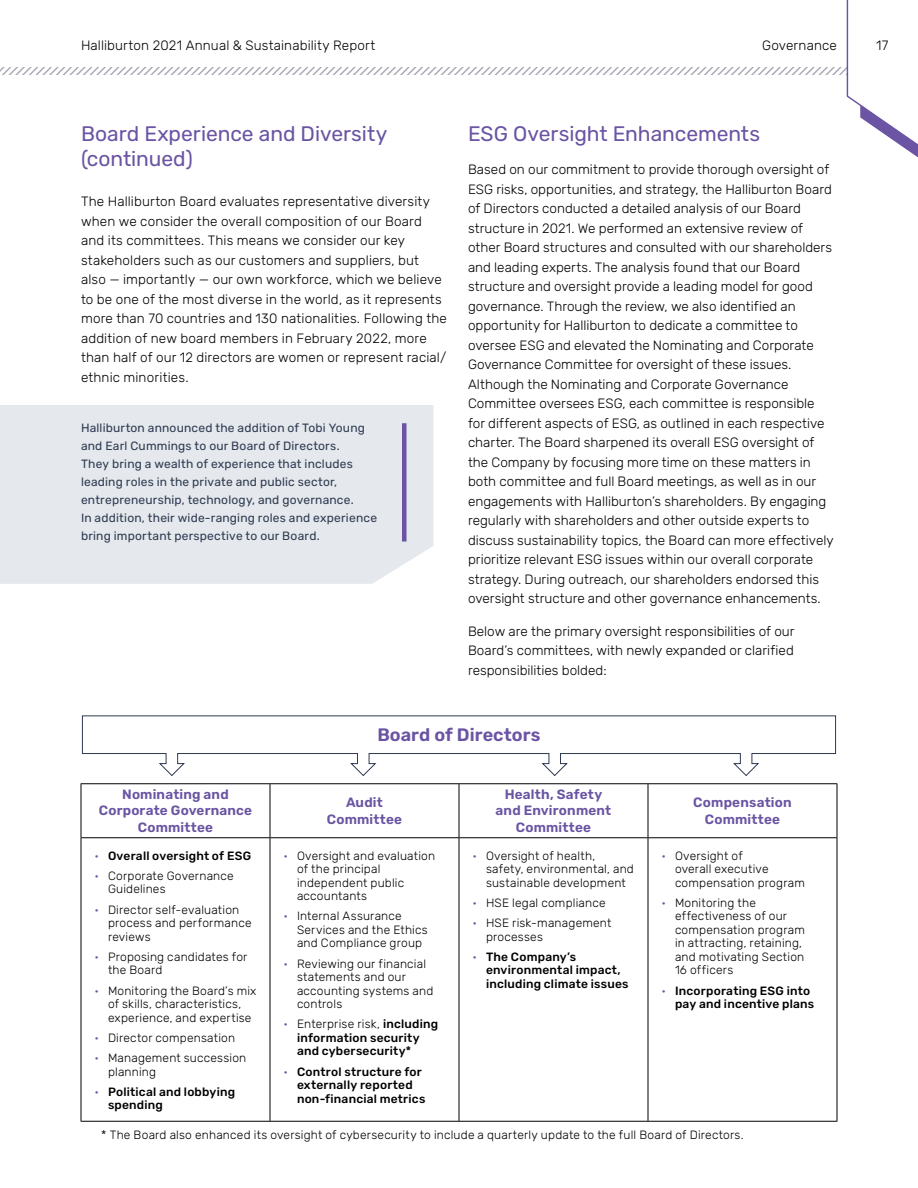
<style>
.page{position:relative;width:918px;height:1188px;background:#fff}
.page>*{position:absolute;margin:0;border:0;box-sizing:border-box;transform-origin:0 0}
.t1{font:21px/25.2px "Rubik";letter-spacing:-.005em;color:#6a54a3}
.t2{font:600 18px "Rubik";letter-spacing:.005em;color:#6a54a3}
.t3{font:300 13.5px/19.5px "Rubik";color:#000}
.t4{font:600 13.5px/16.2px "Rubik";letter-spacing:.015em;color:#6a54a3;text-align:center}
.t5{font:300 12px/13.5px "Rubik";letter-spacing:.015em;color:#000}
.t6{font:12px/18px "Rubik";letter-spacing:.015em;color:#2d3a51}
.t7{font:500 12px/13.5px "Rubik";letter-spacing:.015em;color:#000}
.s1{font-weight:300;color:#6a54a3}
.s2{color:#6a54a3}
.s3{font-weight:300}
</style>
<div class="page">
<svg style="left:0;top:0;width:918px;height:157px"></svg>
<div style="left:0;top:405px;width:434px;height:179px;background:#e5e8ec"></div>
<div style="left:402px;top:423px;width:5px;height:119px;background:#6a54a3"></div>
<hr style="left:81px;top:783px;width:189px;height:1px;background:#000">
<hr style="left:81px;top:784px;width:1px;height:53px;background:#000">
<hr style="left:270px;top:783px;width:189px;height:1px;background:#000">
<hr style="left:270px;top:784px;width:1px;height:53px;background:#000">
<hr style="left:459px;top:783px;width:189px;height:1px;background:#000">
<hr style="left:459px;top:784px;width:1px;height:53px;background:#000">
<hr style="left:648px;top:783px;width:189px;height:1px;background:#000">
<hr style="left:648px;top:784px;width:1px;height:53px;background:#000">
<hr style="left:837px;top:784px;width:1px;height:53px;background:#000">
<hr style="left:81px;top:837px;width:189px;height:1px;background:#000">
<hr style="left:81px;top:838px;width:1px;height:283px;background:#000">
<hr style="left:270px;top:837px;width:189px;height:1px;background:#000">
<hr style="left:270px;top:838px;width:1px;height:283px;background:#000">
<hr style="left:459px;top:837px;width:189px;height:1px;background:#000">
<hr style="left:459px;top:838px;width:1px;height:283px;background:#000">
<hr style="left:648px;top:837px;width:189px;height:1px;background:#000">
<hr style="left:648px;top:838px;width:1px;height:283px;background:#000">
<hr style="left:837px;top:838px;width:1px;height:283px;background:#000">
<hr style="left:81px;top:1121px;width:189px;height:1px;background:#000">
<hr style="left:270px;top:1121px;width:189px;height:1px;background:#000">
<hr style="left:459px;top:1121px;width:189px;height:1px;background:#000">
<hr style="left:648px;top:1121px;width:189px;height:1px;background:#000">
<svg style="left:82px;top:715px;width:754px;height:62px"></svg>
<p class="t3" style="left:81px;top:36px;width:296px">Halliburton 2021 Annual &amp; Sustainability Report</p>
<p class="t3" style="left:762px;top:36px;width:76px">Governance</p>
<p class="t3" style="left:876px;top:36px;width:14px">17</p>
<h1 class="t1" style="left:81px;top:122px;width:308px">Board Experience and Diversity (continued)</h1>
<p class="t3" style="left:81px;top:192px;width:367px">The Halliburton Board evaluates representative diversity when we consider the overall composition of our Board and its committees. This means we consider our key stakeholders such as our customers and suppliers, but also — importantly — our own workforce, which we believe to be one of the most diverse in the world, as it represents more than 70 countries and 130 nationalities. Following the addition of new board members in February 2022, more than half of our 12 directors are women or represent racial/ ethnic minorities.</p>
<p class="t6" style="left:81px;top:419px;width:298px">Halliburton announced the addition of Tobi Young and Earl Cummings to our Board of Directors.<br>They bring a wealth of experience that includes leading roles in the private and public sector, entrepreneurship, technology, and governance.<br>In addition, their wide-ranging roles and experience bring important perspective to our Board.</p>
<h1 class="t1" style="left:468px;top:122px;width:294px">ESG Oversight Enhancements</h1>
<p class="t3" style="left:468px;top:160px;width:367px">Based on our commitment to provide thorough oversight of ESG risks, opportunities, and strategy, the Halliburton Board of Directors conducted a detailed analysis of our Board structure in 2021. We performed an extensive review of other Board structures and consulted with our shareholders and leading experts. The analysis found that our Board structure and oversight provide a leading model for good governance. Through the review, we also identified an opportunity for Halliburton to dedicate a committee to oversee ESG and elevated the Nominating and Corporate Governance Committee for oversight of these issues.<br>Although the Nominating and Corporate Governance Committee oversees ESG, each committee is responsible for different aspects of ESG, as outlined in each respective charter. The Board sharpened its overall ESG oversight of the Company by focusing more time on these matters in both committee and full Board meetings, as well as in our engagements with Halliburton’s shareholders. By engaging regularly with shareholders and other outside experts to discuss sustainability topics, the Board can more effectively prioritize relevant ESG issues within our overall corporate strategy. During outreach, our shareholders endorsed this oversight structure and other governance enhancements.</p>
<p class="t3" style="left:468px;top:622px;width:328px;text-align:justify">Below are the primary oversight responsibilities of our Board’s committees, with newly expanded or clarified responsibilities bolded:</p>
<h2 class="t2" style="left:377px;top:724px;width:165px">Board of Directors</h2>
<p class="t4" style="left:99px;top:787px;width:155px">Nominating and<br>Corporate Governance<br>Committee</p>
<p class="t4" style="left:327px;top:795px;width:77px">Audit<br>Committee</p>
<p class="t4" style="left:496px;top:787px;width:117px">Health, Safety and Environment<br>Committee</p>
<p class="t4" style="left:693px;top:795px;width:100px">Compensation<br>Committee</p>
<p class="t7" style="left:94px;top:849px;width:158px"><span class="s1">•</span> Overall oversight of ESG</p>
<p class="t5" style="left:108px;top:869px;width:127px;text-indent:-14px"><span class="s2">•</span> Corporate Governance<br>Guidelines</p>
<p class="t5" style="left:108px;top:903px;width:145px;text-indent:-14px"><span class="s2">•</span> Director self-evaluation process and performance reviews</p>
<p class="t5" style="left:108px;top:950px;width:141px;text-indent:-14px"><span class="s2">•</span> Proposing candidates for the Board</p>
<p class="t5" style="left:108px;top:984px;width:150px;text-indent:-14px"><span class="s2">•</span> Monitoring the Board’s mix of skills, characteristics, experience, and expertise</p>
<p class="t5" style="left:94px;top:1031px;width:142px"><span class="s2">•</span> Director compensation</p>
<p class="t5" style="left:108px;top:1052px;width:140px;text-indent:-14px"><span class="s2">•</span> Management succession planning</p>
<p class="t7" style="left:108px;top:1085px;width:129px;text-indent:-14px"><span class="s1">•</span> Political and lobbying spending</p>
<p class="t5" style="left:675px;top:849px;width:131px;text-indent:-14px"><span class="s2">•</span> Oversight of<br>overall executive compensation program</p>
<p class="t5" style="left:675px;top:896px;width:131px;text-indent:-14px"><span class="s2">•</span> Monitoring the effectiveness of our compensation program in attracting, retaining, and motivating Section<br>16 officers</p>
<p class="t7" style="left:675px;top:984px;width:141px;text-indent:-14px"><span class="s1">•</span> Incorporating ESG into pay and incentive plans</p>
<p class="t5" style="left:486px;top:849px;width:149px;text-indent:-14px"><span class="s2">•</span> Oversight of health, safety, environmental, and sustainable development</p>
<p class="t5" style="left:472px;top:896px;width:135px"><span class="s2">•</span> HSE legal compliance</p>
<p class="t5" style="left:486px;top:916px;width:127px;text-indent:-14px"><span class="s2">•</span> HSE risk-management processes</p>
<p class="t7" style="left:486px;top:950px;width:144px;text-indent:-14px"><span class="s1">•</span> The Company’s environmental impact, including climate issues</p>
<p class="t5" style="left:297px;top:849px;width:140px;text-indent:-14px"><span class="s2">•</span> Oversight and evaluation of the principal independent public accountants</p>
<p class="t5" style="left:297px;top:910px;width:132px;text-indent:-14px"><span class="s2">•</span> Internal Assurance<br>Services and the Ethics and Compliance group</p>
<p class="t5" style="left:297px;top:957px;width:138px;text-indent:-14px"><span class="s2">•</span> Reviewing our financial statements and our accounting systems and controls</p>
<p class="t7" style="left:297px;top:1018px;width:143px;text-indent:-14px"><span class="s1">•</span> <span class="s3">Enterprise risk,</span> including information security and cybersecurity*</p>
<p class="t7" style="left:297px;top:1065px;width:130px;text-indent:-14px"><span class="s1">•</span> Control structure for externally reported non-financial metrics</p>
<p class="t5" style="left:101px;top:1128px;width:644px">* The Board also enhanced its oversight of cybersecurity to include a quarterly update to the full Board of Directors.</p>
</div>
